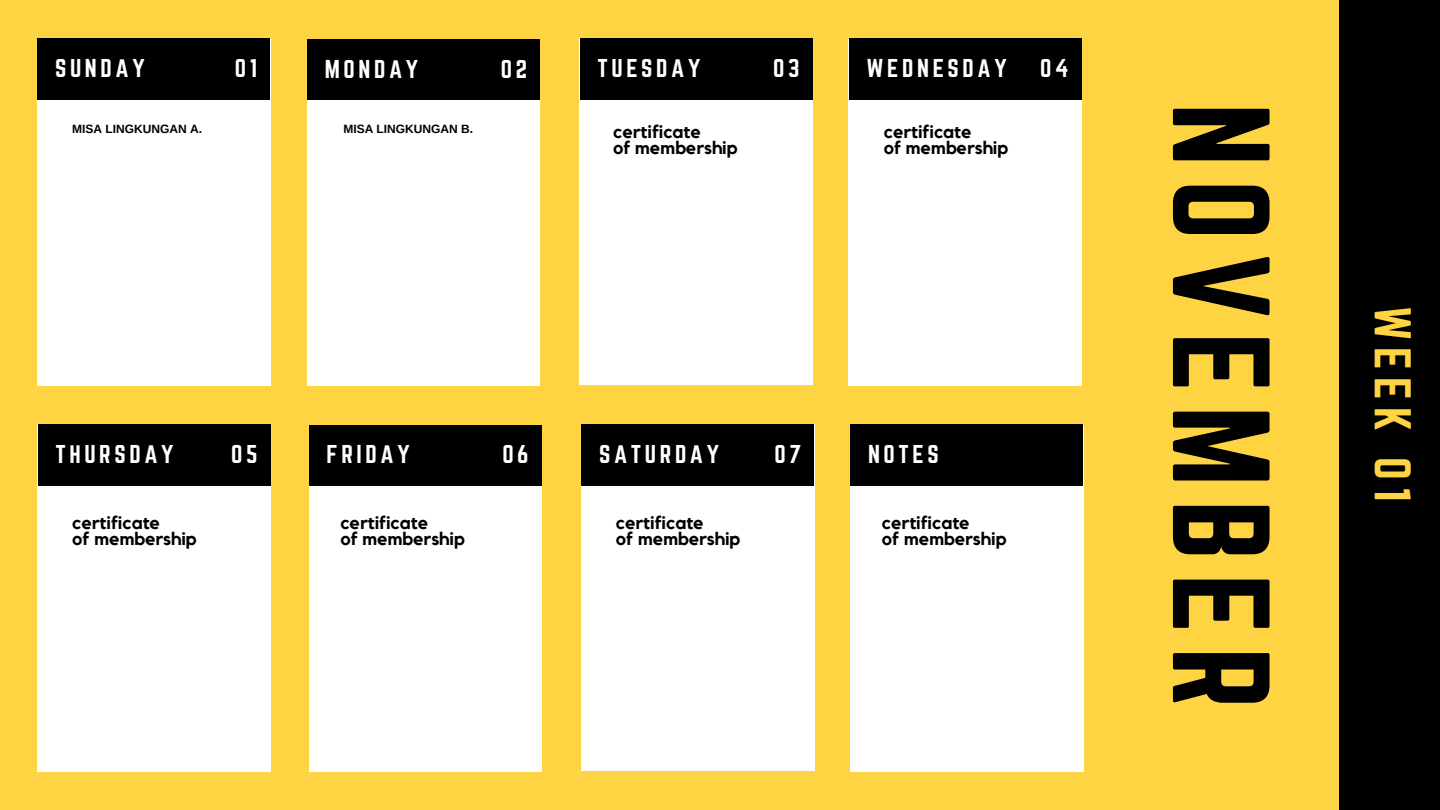
<style>
.page{position:relative;width:1440px;height:810px;background:#ffd443}
.page>*{position:absolute;margin:0;border:0;box-sizing:border-box;transform-origin:0 0}
.t1{font:120.8px "Norwester";letter-spacing:.11em;color:#000}
.t2{font:45.3px "Norwester";letter-spacing:.16em;color:#ffd443}
.t3{font:22.6px "Norwester";letter-spacing:.16em;color:#fff}
.t4{font:700 18px/16.5px "Kollektif";color:#000}
.t5{font:700 12px "Arimo";color:#000}
</style>
<div class="page">
<div style="left:38px;top:39px;width:232px;height:346px;background:#fff"></div>
<div style="left:38px;top:39px;width:232px;height:60px;background:#000"></div>
<div style="left:307px;top:39px;width:233px;height:347px;background:#fff"></div>
<div style="left:307px;top:39px;width:233px;height:61px;background:#000"></div>
<div style="left:580px;top:38px;width:232px;height:347px;background:#fff"></div>
<div style="left:580px;top:38px;width:232px;height:61px;background:#000"></div>
<div style="left:849px;top:39px;width:232px;height:346px;background:#fff"></div>
<div style="left:849px;top:39px;width:232px;height:60px;background:#000"></div>
<div style="left:309px;top:425px;width:233px;height:347px;background:#fff"></div>
<div style="left:309px;top:425px;width:233px;height:61px;background:#000"></div>
<div style="left:38px;top:424px;width:232px;height:348px;background:#fff"></div>
<div style="left:38px;top:424px;width:232px;height:61px;background:#000"></div>
<div style="left:582px;top:424px;width:232px;height:347px;background:#fff"></div>
<div style="left:582px;top:424px;width:232px;height:61px;background:#000"></div>
<div style="left:851px;top:425px;width:232px;height:346px;background:#fff"></div>
<div style="left:851px;top:425px;width:232px;height:60px;background:#000"></div>
<div style="left:1340px;top:0;width:100px;height:810px;background:#000"></div>
<p class="t3" style="left:55px;top:57px;width:91px">SUNDAY</p>
<p class="t3" style="left:235px;top:57px;width:24px">01</p>
<p class="t3" style="left:325px;top:58px;width:95px">MONDAY</p>
<p class="t3" style="left:501px;top:58px;width:28px">02</p>
<p class="t3" style="left:597px;top:57px;width:104px">TUESDAY</p>
<p class="t3" style="left:773px;top:57px;width:28px">03</p>
<p class="t3" style="left:866px;top:57px;width:142px">WEDNESDAY</p>
<p class="t3" style="left:1040px;top:57px;width:30px">04</p>
<p class="t5" style="left:72px;top:122px;width:131px">MISA LINGKUNGAN A.</p>
<p class="t5" style="left:343px;top:122px;width:131px">MISA LINGKUNGAN B.</p>
<p class="t4" style="left:613px;top:124px;width:126px">certificate<br>of membership</p>
<p class="t4" style="left:884px;top:124px;width:126px">certificate<br>of membership</p>
<p class="t3" style="left:55px;top:443px;width:120px">THURSDAY</p>
<p class="t3" style="left:231px;top:443px;width:28px">05</p>
<p class="t3" style="left:327px;top:444px;width:85px">FRIDAY</p>
<p class="t3" style="left:502px;top:444px;width:28px">06</p>
<p class="t3" style="left:599px;top:443px;width:122px">SATURDAY</p>
<p class="t3" style="left:774px;top:443px;width:28px">07</p>
<p class="t3" style="left:868px;top:443px;width:72px">NOTES</p>
<p class="t4" style="left:72px;top:515px;width:126px">certificate<br>of membership</p>
<p class="t4" style="left:340px;top:515px;width:126px">certificate<br>of membership</p>
<p class="t4" style="left:616px;top:515px;width:126px">certificate<br>of membership</p>
<p class="t4" style="left:882px;top:515px;width:126px">certificate<br>of membership</p>
<h1 class="t1" style="left:1279px;top:103px;width:607px;rotate:90deg">NOVEMBER</h1>
<h2 class="t2" style="left:1415px;top:306px;width:198px;rotate:90deg">WEEK 01</h2>
</div>
